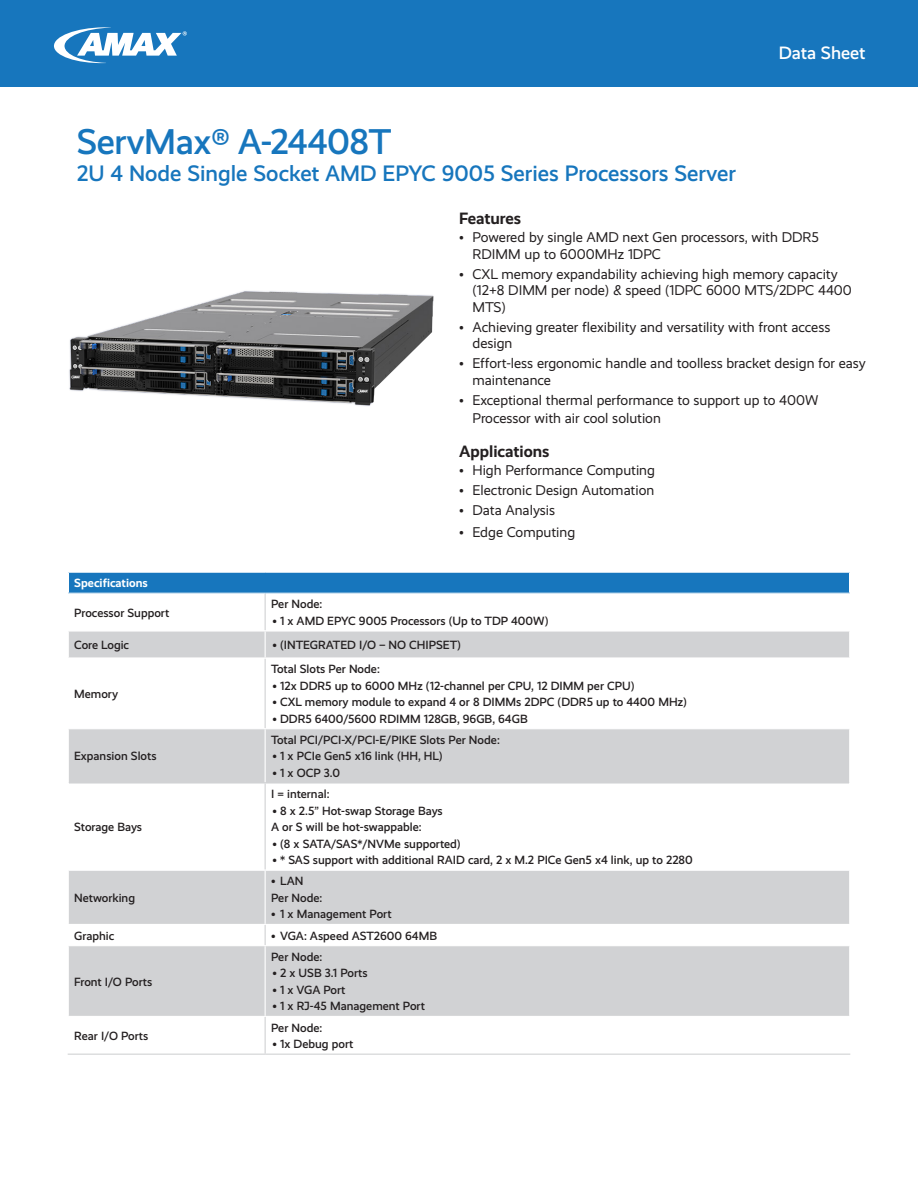
<style>
.page{position:relative;width:918px;height:1188px;background:#fff}
.page>*{position:absolute;margin:0;border:0;box-sizing:border-box;transform-origin:0 0}
.t1{font:500 36px "Realist";letter-spacing:-.01em;color:#1776bd}
.t2{font:500 22.5px "Realist";color:#1776bd}
.t3{font:500 18px "Realist";color:#fff}
.t4{font:700 16.5px "Realist";color:#231f20}
.t5{font:14.25px/16.5px "Realist";color:#231f20}
.t6{font:500 12px "Realist";color:#231f20}
.t7{font:700 12px "Realist";color:#fff}
</style>
<div class="page">
<div style="left:0;top:0;width:918px;height:86px;background:#1776bd"></div>
<svg style="left:54px;top:27px;width:133px;height:36px"></svg>
<div style="left:68px;top:572px;width:782px;height:21px;background:#1776bd"></div>
<svg style="left:69px;top:632px;width:780px;height:384px;fill:#d1d2d4"></svg>
<hr style="left:68px;top:571px;width:197px;height:2px;background:#fff">
<svg style="left:68px;top:573px;width:1px;height:20px"></svg>
<hr style="left:265px;top:571px;width:585px;height:2px;background:#fff">
<svg style="left:849px;top:573px;width:1px;height:20px"></svg>
<hr style="left:265px;top:594px;width:1px;height:36px;background:#d1d2d4">
<hr style="left:265px;top:659px;width:1px;height:69px;background:#d1d2d4">
<svg style="left:265px;top:632px;width:1px;height:25px"></svg>
<hr style="left:68px;top:657px;width:197px;height:2px;background:#fff">
<hr style="left:265px;top:657px;width:585px;height:2px;background:#fff">
<hr style="left:68px;top:728px;width:197px;height:1px;background:#fff">
<hr style="left:265px;top:728px;width:585px;height:1px;background:#fff">
<hr style="left:265px;top:729px;width:1px;height:53px;background:#fff">
<hr style="left:69px;top:782px;width:196px;height:2px;background:#d1d2d4">
<hr style="left:265px;top:782px;width:584px;height:2px;background:#d1d2d4">
<hr style="left:265px;top:784px;width:1px;height:86px;background:#d1d2d4">
<hr style="left:68px;top:870px;width:197px;height:1px;background:#fff">
<hr style="left:265px;top:870px;width:585px;height:1px;background:#fff">
<hr style="left:265px;top:871px;width:1px;height:53px;background:#fff">
<hr style="left:68px;top:924px;width:197px;height:1px;background:#fff">
<hr style="left:265px;top:924px;width:585px;height:1px;background:#fff">
<svg style="left:265px;top:925px;width:1px;height:20px"></svg>
<hr style="left:68px;top:945px;width:197px;height:1px;background:#fff">
<hr style="left:265px;top:945px;width:585px;height:1px;background:#fff">
<hr style="left:265px;top:946px;width:1px;height:70px;background:#fff">
<hr style="left:265px;top:1017px;width:1px;height:37px;background:#d1d2d4">
<hr style="left:68px;top:1054px;width:197px;height:1px;background:#d1d2d4">
<hr style="left:265px;top:1054px;width:585px;height:1px;background:#d1d2d4">
<img style="left:69px;top:291px;width:365px;height:115px">
<p class="t1" style="left:77px;top:121px;width:316px">ServMax® A-24408T</p>
<p class="t2" style="left:77px;top:161px;width:661px">2U 4 Node Single Socket AMD EPYC 9005 Series Processors Server</p>
<h3 class="t3" style="left:779px;top:42px;width:88px">Data Sheet</h3>
<p class="t4" style="left:459px;top:209px;width:64px">Features</p>
<p class="t5" style="left:472px;top:229px;width:348px;text-indent:-14px">• Powered by single AMD next Gen processors, with DDR5<br>RDIMM up to 6000MHz 1DPC</p>
<p class="t5" style="left:472px;top:266px;width:381px;text-indent:-14px">• CXL memory expandability achieving high memory capacity (12+8 DIMM per node) &amp; speed (1DPC 6000 MTS/2DPC 4400<br>MTS)</p>
<p class="t5" style="left:472px;top:319px;width:359px;text-indent:-14px">• Achieving greater flexibility and versatility with front access design</p>
<p class="t5" style="left:472px;top:355px;width:395px;text-indent:-14px">• Effort-less ergonomic handle and toolless bracket design for easy maintenance</p>
<p class="t5" style="left:472px;top:391px;width:347px;line-height:18px;text-indent:-14px">• Exceptional thermal performance to support up to 400W<br>Processor with air cool solution</p>
<p class="t7" style="left:74px;top:576px;width:75px">Specifications</p>
<p class="t6" style="left:74px;top:606px;width:97px">Processor Support</p>
<p class="t4" style="left:459px;top:442px;width:92px">Applications</p>
<p class="t5" style="left:459px;top:462px;width:197px">• High Performance Computing</p>
<p class="t5" style="left:459px;top:482px;width:197px">• Electronic Design Automation</p>
<p class="t5" style="left:459px;top:502px;width:98px">• Data Analysis</p>
<p class="t5" style="left:459px;top:524px;width:118px">• Edge Computing</p>
<p class="t6" style="left:271px;top:597px;width:53px">Per Node:</p>
<p class="t6" style="left:273px;top:614px;width:277px">• 1 x AMD EPYC 9005 Processors (Up to TDP 400W)</p>
<p class="t6" style="left:74px;top:638px;width:56px">Core Logic</p>
<p class="t6" style="left:273px;top:638px;width:190px">• (INTEGRATED I/O – NO CHIPSET)</p>
<p class="t6" style="left:74px;top:687px;width:45px">Memory</p>
<p class="t6" style="left:271px;top:662px;width:110px">Total Slots Per Node:</p>
<p class="t6" style="left:273px;top:679px;width:363px">• 12x DDR5 up to 6000 MHz (12-channel per CPU, 12 DIMM per CPU)</p>
<p class="t6" style="left:273px;top:695px;width:416px">• CXL memory module to expand 4 or 8 DIMMs 2DPC (DDR5 up to 4400 MHz)</p>
<p class="t6" style="left:273px;top:712px;width:257px">• DDR5 6400/5600 RDIMM 128GB, 96GB, 64GB</p>
<p class="t6" style="left:74px;top:749px;width:84px">Expansion Slots</p>
<p class="t6" style="left:74px;top:820px;width:69px">Storage Bays</p>
<p class="t6" style="left:74px;top:891px;width:62px">Networking</p>
<p class="t6" style="left:271px;top:733px;width:230px">Total PCI/PCI-X/PCI-E/PIKE Slots Per Node:</p>
<p class="t6" style="left:273px;top:749px;width:172px">• 1 x PCIe Gen5 x16 link (HH, HL)</p>
<p class="t6" style="left:273px;top:766px;width:69px">• 1 x OCP 3.0</p>
<p class="t6" style="left:271px;top:787px;width:60px">I = internal:</p>
<p class="t6" style="left:273px;top:804px;width:172px">• 8 x 2.5” Hot-swap Storage Bays</p>
<p class="t6" style="left:271px;top:820px;width:152px">A or S will be hot-swappable:</p>
<p class="t6" style="left:273px;top:837px;width:190px">• (8 x SATA/SAS*/NVMe supported)</p>
<p class="t6" style="left:273px;top:853px;width:422px">• * SAS support with additional RAID card, 2 x M.2 PICe Gen5 x4 link, up to 2280</p>
<p class="t6" style="left:271px;top:874px;width:34px">• LAN</p>
<p class="t6" style="left:271px;top:891px;width:53px">Per Node:</p>
<p class="t6" style="left:271px;top:907px;width:122px">• 1 x Management Port</p>
<p class="t6" style="left:74px;top:929px;width:42px">Graphic</p>
<p class="t6" style="left:271px;top:929px;width:167px">• VGA: Aspeed AST2600 64MB</p>
<p class="t6" style="left:74px;top:975px;width:79px">Front I/O Ports</p>
<p class="t6" style="left:271px;top:950px;width:53px">Per Node:</p>
<p class="t6" style="left:273px;top:966px;width:97px">• 2 x USB 3.1 Ports</p>
<p class="t6" style="left:273px;top:983px;width:74px">• 1 x VGA Port</p>
<p class="t6" style="left:273px;top:999px;width:154px">• 1 x RJ-45 Management Port</p>
<p class="t6" style="left:74px;top:1029px;width:76px">Rear I/O Ports</p>
<p class="t6" style="left:271px;top:1021px;width:53px">Per Node:</p>
<p class="t6" style="left:273px;top:1037px;width:82px">• 1x Debug port</p>
</div>
